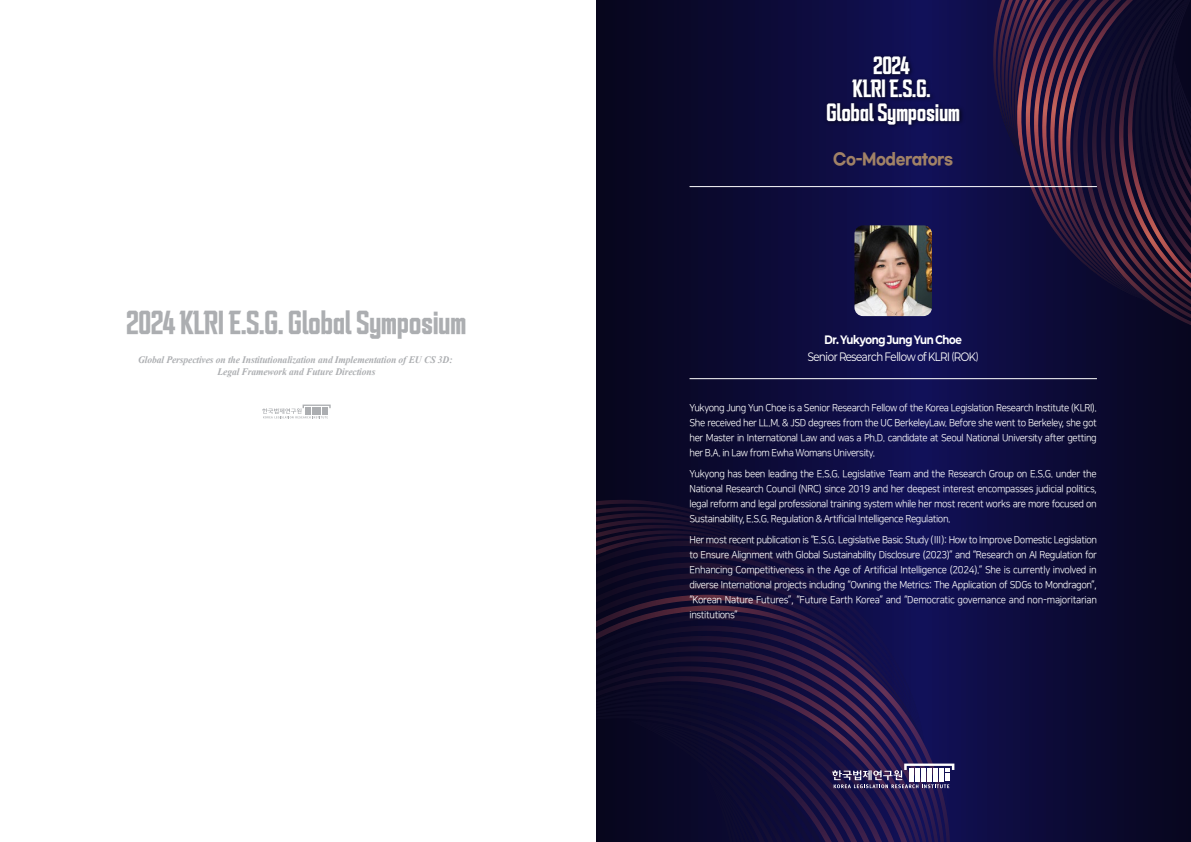
<style>
.page{position:relative;width:1191px;height:842px;background:#fff}
.page>*{position:absolute;margin:0;border:0;box-sizing:border-box;transform-origin:0 0}
.t1{font:26px "VITRO INSPIRE OTF";letter-spacing:-.02em;color:#acaeb1}
.t2{font:19.6px/23.5px "VITRO INSPIRE OTF";letter-spacing:-.02em;color:#fff;text-align:center}
.t3{font:700 16px "Gmarket Sans";letter-spacing:-.03em;color:#a18266;scale:.9 1}
.t4{font:11px/17.1px "Paperlogy 4";letter-spacing:-.035em;color:#fff;text-align:center;scale:.9 1}
.t5{font:10px/15px "Nanum Square R";letter-spacing:-.04em;color:#fff;text-align:justify;scale:.96 1}
.t6{font:italic 700 10px/12px "Times New Roman";letter-spacing:-.01em;color:#acaeb1;text-align:center;scale:.96 1}
.s1{font-family:"Paperlogy 8";font-weight:800}
</style>
<div class="page">
<svg style="left:596px;top:0;width:595px;height:842px;background:#0c0a37"></svg>
<svg style="left:596px;top:500px;width:184px;height:41px;background:#130c2c"></svg>
<svg style="left:596px;top:541px;width:328px;height:73px;background:#140e39"></svg>
<svg style="left:596px;top:614px;width:354px;height:87px;background:#170f3b"></svg>
<svg style="left:993px;top:0;width:198px;height:329px;background:#241435"></svg>
<svg style="left:596px;top:701px;width:358px;height:141px;background:#1a133c"></svg>
<img style="left:821px;top:50px;width:146px;height:84px">
<hr style="left:689px;top:186px;width:408px;height:1px;background:#fff">
<svg style="left:262px;top:405px;width:69px;height:13px"></svg>
<img style="left:854px;top:225px;width:78px;height:91px">
<hr style="left:689px;top:378px;width:408px;height:1px;background:#fff">
<p class="t1" style="left:126px;top:305px;width:342px">2024 KLRI E.S.G. Global Symposium</p>
<p class="t6" style="left:138px;top:354px;width:329px">Global Perspectives on the Institutionalization and Implementation of EU CS 3D:<br>Legal Framework and Future Directions</p>
<p class="t2" style="left:826px;top:54px;width:136px">2024<br>KLRI E.S.G.<br>Global Symposium</p>
<p class="t3" style="left:833px;top:151px;width:135px">Co-Moderators</p>
<p class="t4" style="left:807px;top:331px;width:192px"><span class="s1">Dr. Yukyong Jung Yun Choe<br></span>Senior Research Fellow of KLRI (ROK)</p>
<p class="t5" style="left:689px;top:401px;width:426px">Yukyong Jung Yun Choe is a Senior Research Fellow of the Korea Legislation Research Institute (KLRI).<br>She received her LL.M. &amp; JSD degrees from the UC BerkeleyLaw. Before she went to Berkeley, she got her Master in International Law and was a Ph.D. candidate at Seoul National University after getting her B.A. in Law from Ewha Womans University.</p>
<p class="t5" style="left:689px;top:467px;width:426px">Yukyong has been leading the E.S.G. Legislative Team and the Research Group on E.S.G. under the National Research Council (NRC) since 2019 and her deepest interest encompasses judicial politics, legal reform and legal professional training system while her most recent works are more focused on Sustainability, E.S.G. Regulation &amp; Artificial Intelligence Regulation.</p>
<p class="t5" style="left:689px;top:532px;width:426px">Her most recent publication is “E.S.G. Legislative Basic Study (Ⅲ): How to Improve Domestic Legislation to Ensure Alignment with Global Sustainability Disclosure (2023)” and “Research on AI Regulation for Enhancing Competitiveness in the Age of Artificial Intelligence (2024).” She is currently involved in diverse International projects including “Owning the Metrics: The Application of SDGs to Mondragon”, “Korean Nature Futures”, “Future Earth Korea” and “Democratic governance and non-majoritarian institutions”</p>
</div>
